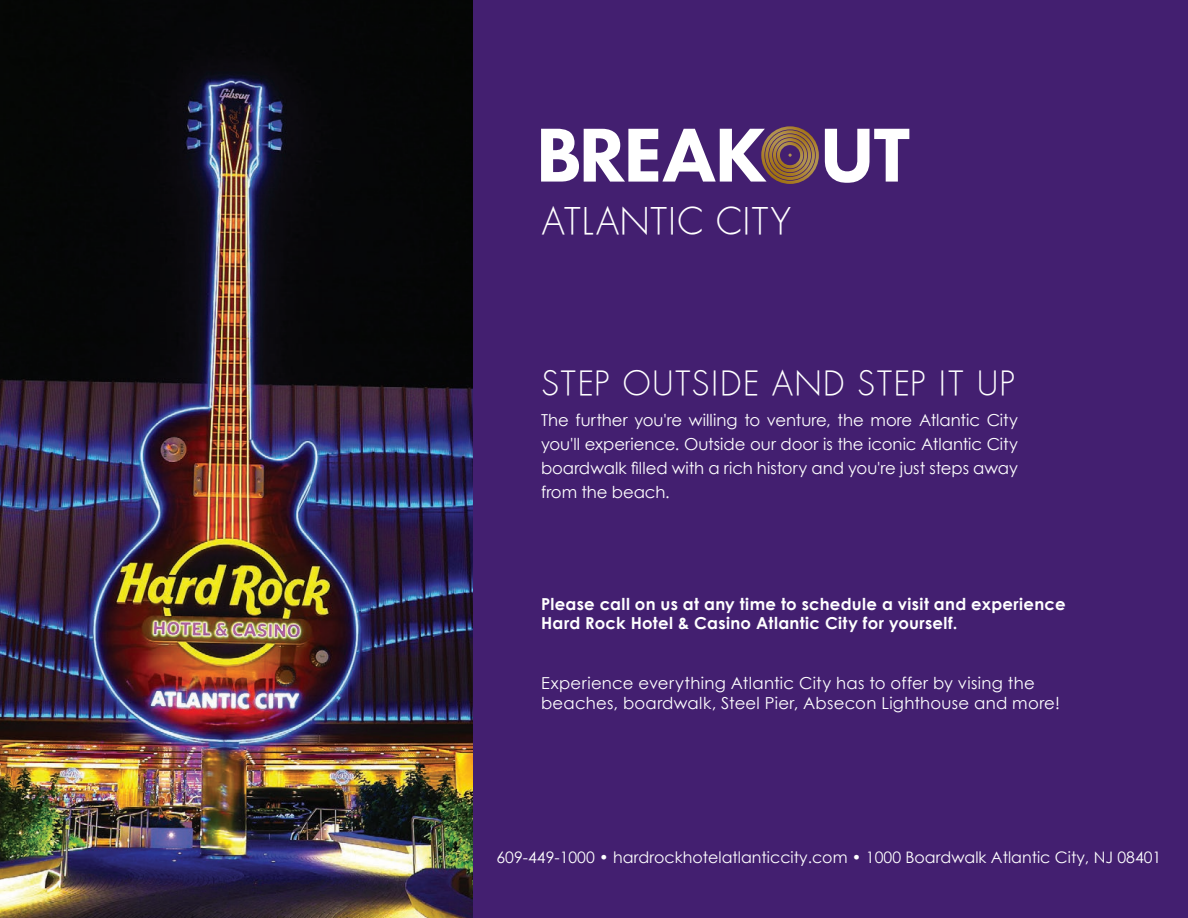
<style>
.page{position:relative;width:1188px;height:918px;background:#fff}
.page>*{position:absolute;margin:0;border:0;box-sizing:border-box;transform-origin:0 0}
.t1{font:36px "Futura ICG Light";letter-spacing:.01em;color:#fff}
.t2{font:32.7px "Futura ICG Light";letter-spacing:.045em;color:#fff}
.t3{font:16.5px/24px "Century Gothic";letter-spacing:.015em;color:#fff;text-align:justify}
.t4{font:700 16.5px/19.8px "Century Gothic";letter-spacing:.02em;color:#fff}
.t5{font:15.9px "Century Gothic";color:#fff}
</style>
<div class="page">
<div style="left:472px;top:0;width:716px;height:918px;background:#431f70"></div>
<img style="left:0;top:0;width:472px;height:918px">
<svg style="left:541px;top:126px;width:278px;height:58px"></svg>
<svg style="left:825px;top:129px;width:84px;height:54px"></svg>
<h1 class="t1" style="left:541px;top:197px;width:252px">ATLANTIC CITY</h1>
<h2 class="t2" style="left:541px;top:361px;width:475px">STEP OUTSIDE AND STEP IT UP</h2>
<p class="t3" style="left:541px;top:408px;width:478px">The further you're willing to venture, the more Atlantic City you'll experience. Outside our door is the iconic Atlantic City boardwalk filled with a rich history and you're just steps away from the beach.</p>
<p class="t4" style="left:541px;top:593px;width:526px">Please call on us at any time to schedule a visit and experience<br>Hard Rock Hotel &amp; Casino Atlantic City for yourself.</p>
<p class="t3" style="left:541px;top:673px;width:520px;line-height:19.8px">Experience everything Atlantic City has to offer by vising the beaches, boardwalk, Steel Pier, Absecon Lighthouse and more!</p>
<p class="t5" style="left:497px;top:846px;width:666px">609-449-1000 • hardrockhotelatlanticcity.com • 1000 Boardwalk Atlantic City, NJ 08401</p>
</div>
